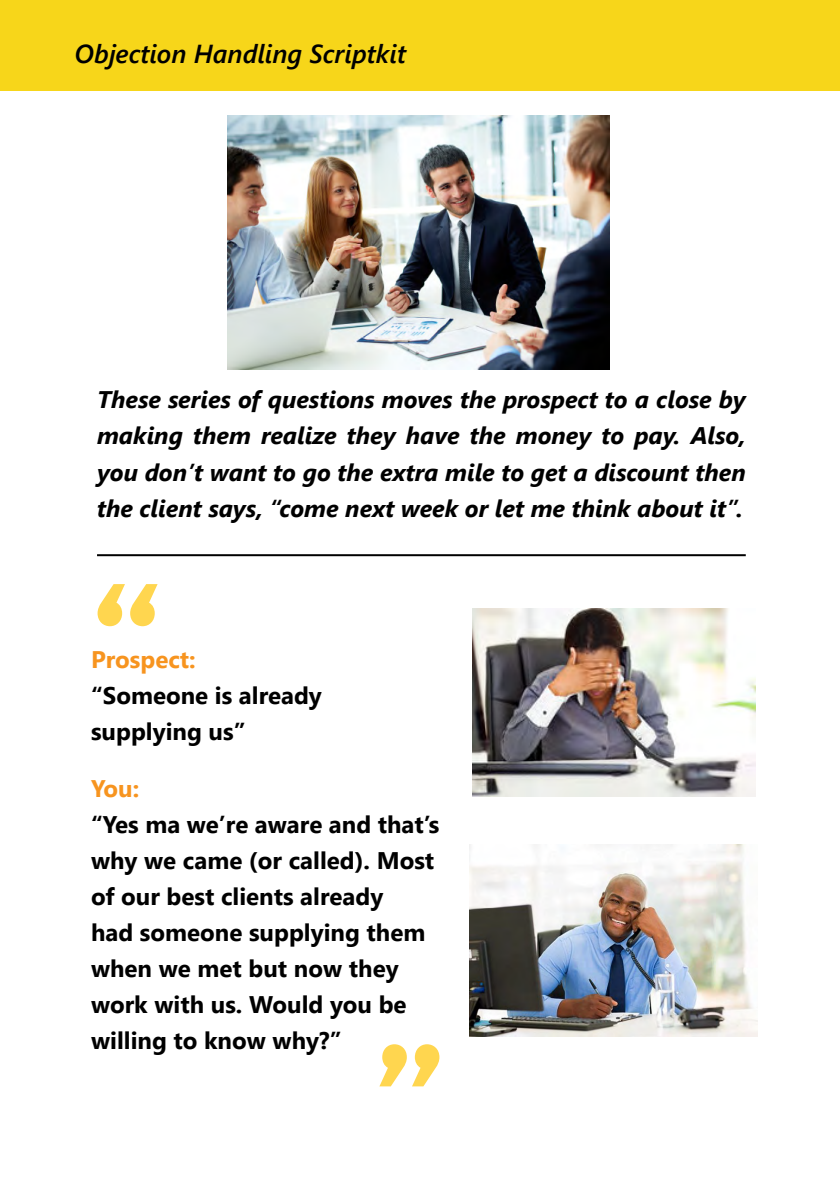
<style>
.page{position:relative;width:840px;height:1191px;background:#fff}
.page>*{position:absolute;margin:0;border:0;box-sizing:border-box;transform-origin:0 0}
.t1{font:italic 600 26px "Segoe UI";color:#000}
.t2{font:italic 700 24px/36px "Segoe UI";color:#000;text-align:justify}
.t3{font:700 24px/36px "Segoe UI";color:#000}
.t4{font:700 24px "Segoe UI";color:#f7941f}
</style>
<div class="page">
<div style="left:0;top:0;width:839px;height:91px;background:#f7d61a"></div>
<img style="left:227px;top:115px;width:381px;height:254px">
<svg style="left:97px;top:584px;width:60px;height:42px"></svg>
<hr style="left:97px;top:554px;width:648px;height:2px;background:#000">
<img style="left:472px;top:608px;width:283px;height:188px">
<img style="left:469px;top:844px;width:288px;height:192px">
<svg style="left:379px;top:1044px;width:60px;height:42px"></svg>
<p class="t1" style="left:75px;top:35px;width:333px">Objection Handling Scriptkit</p>
<p class="t2" style="left:97px;top:381px;width:649px">These series of questions moves the prospect to a close by making them realize they have the money to pay. Also, you don’t want to go the extra mile to get a discount then the client says, “come next week or let me think about it”.</p>
<p class="t4" style="left:91px;top:640px;width:106px">Prospect:</p>
<p class="t3" style="left:91px;top:677px;width:232px">“Someone is already supplying us”</p>
<p class="t4" style="left:91px;top:769px;width:50px">You:</p>
<p class="t3" style="left:91px;top:806px;width:350px">“Yes ma we’re aware and that’s why we came (or called). Most of our best clients already<br>had someone supplying them when we met but now they work with us. Would you be willing to know why?”</p>
</div>
